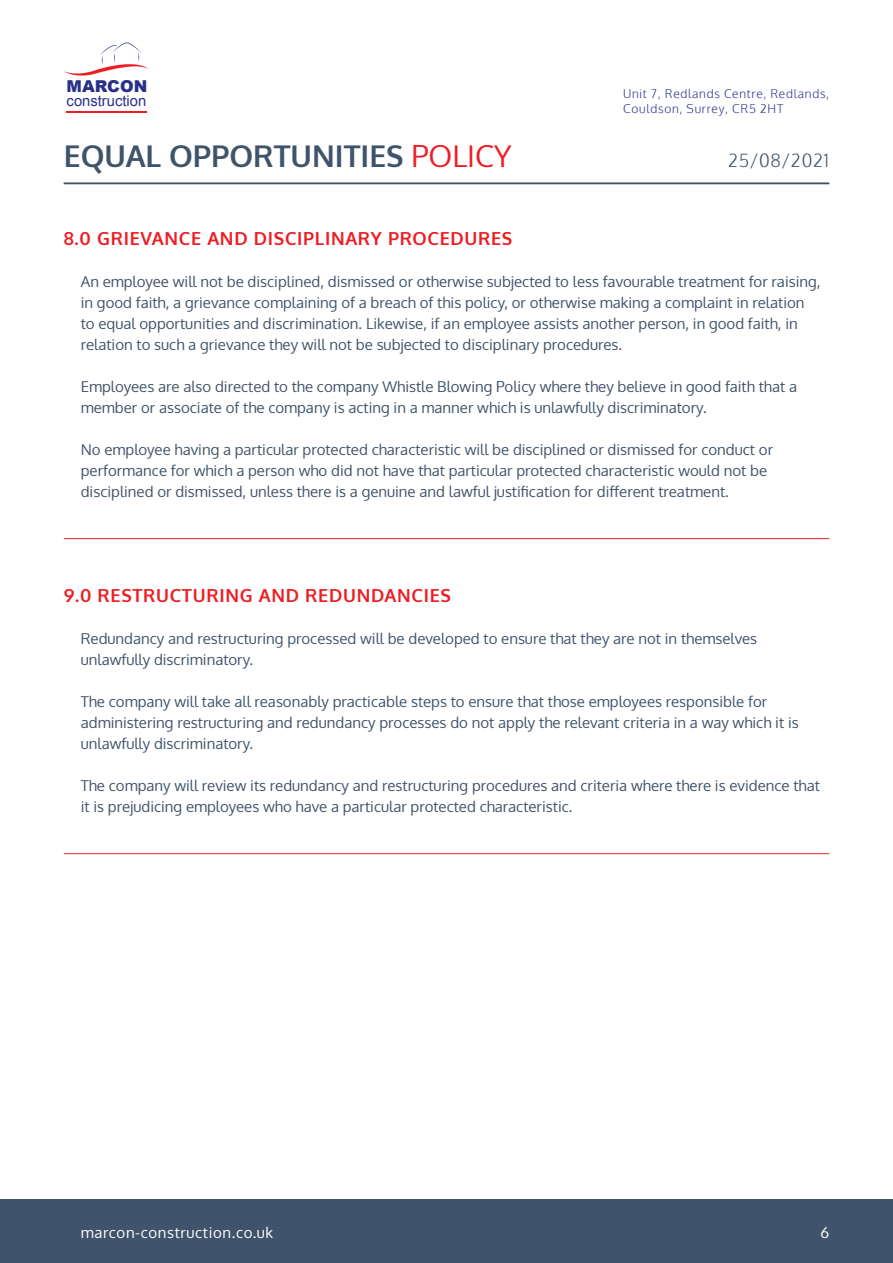
<style>
.page{position:relative;width:893px;height:1263px;background:#fff}
.page>*{position:absolute;margin:0;border:0;box-sizing:border-box;transform-origin:0 0}
.t1{font:700 30px "Oxygen";color:#3f546a}
.t2{font:700 18px "Oxygen";letter-spacing:.04em;color:#ee1d23}
.t3{font:300 18px "Oxygen";letter-spacing:.04em;color:#3f546a}
.t4{font:900 16.35px "Arial";color:#2a3089}
.t5{font:15px/21px "Oxygen";color:#3f546a}
.t6{font:15px "Oxygen";letter-spacing:.04em;color:#fff}
.t7{font:14.85px "Arial";color:#2a3089}
.t8{font:300 12px/15px "Oxygen";letter-spacing:.06em;color:#2a3089}
.s1{font-weight:400;color:#ee1d23}
</style>
<div class="page">
<hr style="left:67px;top:112px;width:80px;height:1px;background:#ee1d23">
<svg style="left:64px;top:42px;width:85px;height:34px"></svg>
<div style="left:0;top:1199px;width:893px;height:64px;background:#3f546a"></div>
<hr style="left:64px;top:183px;width:765px;height:1px;background:#3f546a">
<hr style="left:64px;top:538px;width:765px;height:1px;background:#ee1d23">
<hr style="left:64px;top:853px;width:765px;height:1px;background:#ee1d23">
<p class="t4" style="left:67px;top:74px;width:82px">MARCON</p>
<p class="t7" style="left:67px;top:91px;width:81px">construction</p>
<p class="t8" style="left:623px;top:86px;width:208px">Unit 7, Redlands Centre, Redlands,<br>Couldson, Surrey, CR5 2HT</p>
<p class="t1" style="left:64px;top:137px;width:449px">EQUAL OPPORTUNITIES <span class="s1">POLICY</span></p>
<p class="t3" style="left:728px;top:149px;width:103px">25/08/2021</p>
<p class="t2" style="left:64px;top:227px;width:450px">8.0 GRIEVANCE AND DISCIPLINARY PROCEDURES</p>
<p class="t5" style="left:81px;top:271px;width:741px">An employee will not be disciplined, dismissed or otherwise subjected to less favourable treatment for raising, in good faith, a grievance complaining of a breach of this policy, or otherwise making a complaint in relation to equal opportunities and discrimination. Likewise, if an employee assists another person, in good faith, in relation to such a grievance they will not be subjected to disciplinary procedures.</p>
<p class="t5" style="left:81px;top:376px;width:718px">Employees are also directed to the company Whistle Blowing Policy where they believe in good faith that a member or associate of the company is acting in a manner which is unlawfully discriminatory.</p>
<p class="t5" style="left:81px;top:439px;width:694px">No employee having a particular protected characteristic will be disciplined or dismissed for conduct or performance for which a person who did not have that particular protected characteristic would not be disciplined or dismissed, unless there is a genuine and lawful justification for different treatment.</p>
<p class="t2" style="left:64px;top:584px;width:389px">9.0 RESTRUCTURING AND REDUNDANCIES</p>
<p class="t5" style="left:81px;top:628px;width:678px">Redundancy and restructuring processed will be developed to ensure that they are not in themselves unlawfully discriminatory.</p>
<p class="t5" style="left:81px;top:691px;width:719px">The company will take all reasonably practicable steps to ensure that those employees responsible for administering restructuring and redundancy processes do not apply the relevant criteria in a way which it is unlawfully discriminatory.</p>
<p class="t5" style="left:81px;top:775px;width:741px">The company will review its redundancy and restructuring procedures and criteria where there is evidence that it is prejudicing employees who have a particular protected characteristic.</p>
<p class="t6" style="left:81px;top:1222px;width:194px">marcon-construction.co.uk</p>
<p class="t6" style="left:820px;top:1222px;width:10px">6</p>
</div>
